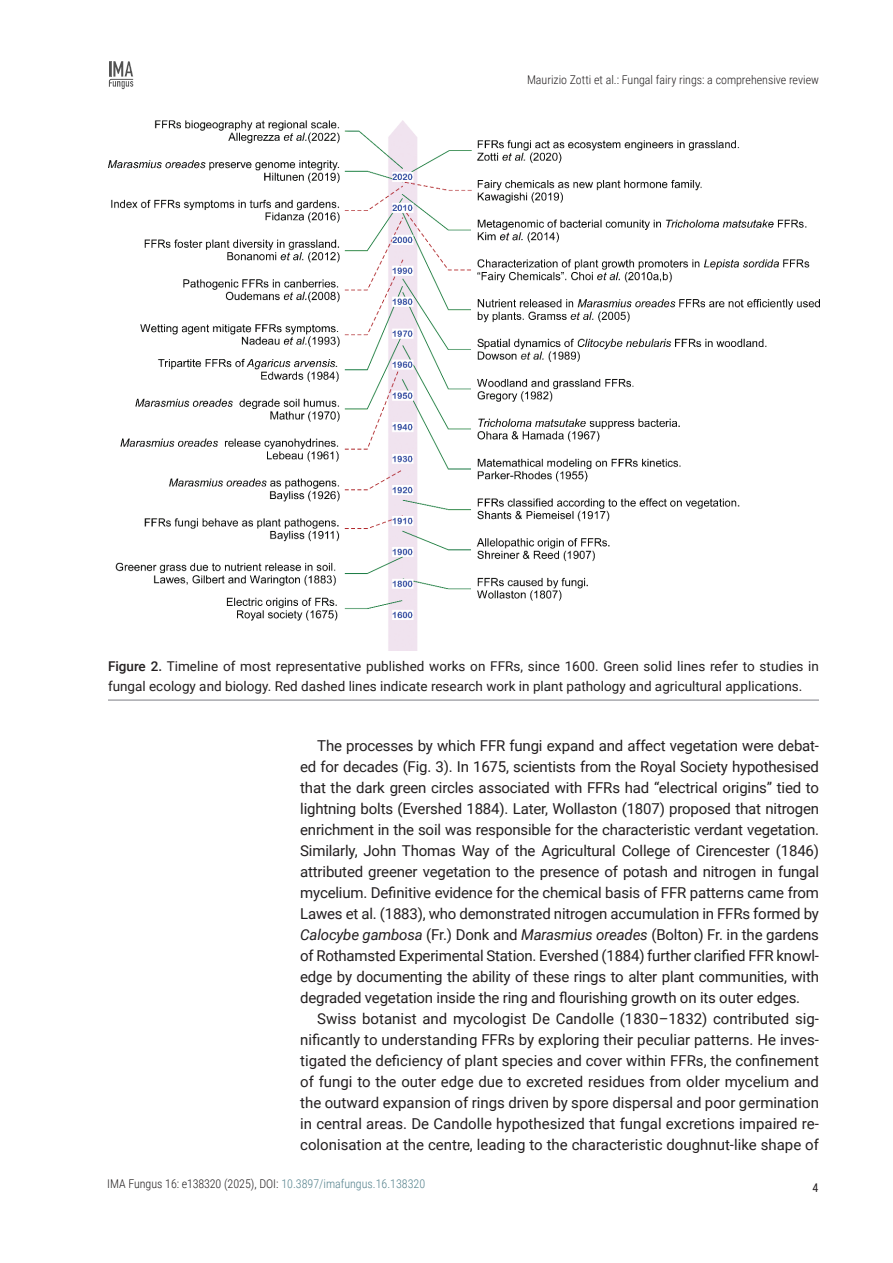
<style>
.page{position:relative;width:893px;height:1263px;background:#fff}
.page>*{position:absolute;margin:0;border:0;box-sizing:border-box;transform-origin:0 0}
.Body_text{font:15px/21px "Roboto";letter-spacing:-.01em;color:#231f20;text-align:justify}
.FIG_-_Caption{font:13.5px/19.8px "Roboto";color:#231f20}
.t1{font:300 12px "Roboto Condensed";color:#231f20}
.t2{font:12px "Roboto Condensed";color:#231f20}
.s1{font-weight:500}
.s2{font-style:italic}
.s3{color:#54818c}
</style>
<div class="page">
<svg style="left:109px;top:61px;width:24px;height:28px"></svg>
<img style="left:108px;top:121px;width:711px;height:529px">
<hr style="left:108px;top:699px;width:711px;height:2px;background:#a8a9ad">
<p class="t1" style="left:527px;top:71px;width:293px">Maurizio Zotti et al.: Fungal fairy rings: a comprehensive review</p>
<p class="FIG_-_Caption" style="left:108px;top:656px;width:712px"><span class="s1">Figure 2.</span> Timeline of most representative published works on FFRs, since 1600. Green solid lines refer to studies in fungal ecology and biology. Red dashed lines indicate research work in plant pathology and agricultural applications.</p>
<p class="Body_text" style="left:300px;top:734px;width:520px;text-indent:17px">The processes by which FFR fungi expand and affect vegetation were debat&shy;ed for decades (Fig. 3). In 1675, scientists from the Royal Society hypothesised that the dark green circles associated with FFRs had “electrical origins” tied to lightning bolts (Evershed 1884). Later, Wollaston (1807) proposed that nitrogen enrichment in the soil was responsible for the characteristic verdant vegetation.<br>Similarly, John Thomas Way of the Agricultural College of Cirencester (1846) attributed greener vegetation to the presence of potash and nitrogen in fungal mycelium. Definitive evidence for the chemical basis of FFR patterns came from Lawes et al. (1883), who demonstrated nitrogen accumulation in FFRs formed by <span class="s2">Calocybe gambosa</span> (Fr.) Donk and <span class="s2">Marasmius oreades</span> (Bolton) Fr. in the gardens of Rothamsted Experimental Station. Evershed (1884) further clarified FFR knowl&shy;edge by documenting the ability of these rings to alter plant communities, with degraded vegetation inside the ring and flourishing growth on its outer edges.</p>
<p class="Body_text" style="left:300px;top:1007px;width:520px;text-indent:17px">Swiss botanist and mycologist De Candolle (1830–1832) contributed sig&shy;nificantly to understanding FFRs by exploring their peculiar patterns. He inves&shy;tigated the deficiency of plant species and cover within FFRs, the confinement of fungi to the outer edge due to excreted residues from older mycelium and the outward expansion of rings driven by spore dispersal and poor germination in central areas. De Candolle hypothesized that fungal excretions impaired re&shy;colonisation at the centre, leading to the characteristic doughnut-like shape of</p>
<p class="t1" style="left:107px;top:1175px;width:320px">IMA Fungus 16: e138320 (2025), DOI: <span class="s3">10.3897/imafungus.16.138320</span></p>
<p class="t2" style="left:812px;top:1179px;width:7px">4</p>
</div>
